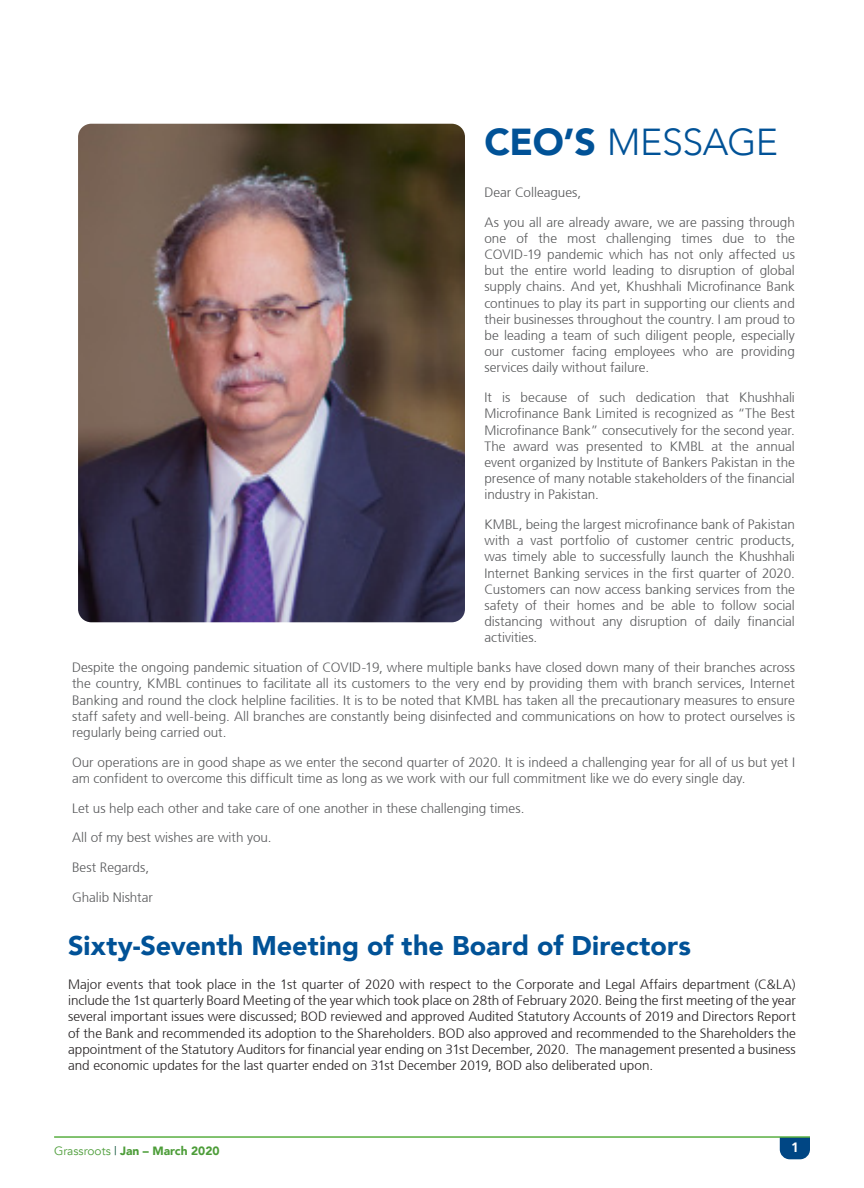
<style>
.page{position:relative;width:864px;height:1188px;background:#fff}
.page>*{position:absolute;margin:0;border:0;box-sizing:border-box;transform-origin:0 0}
.Bodyy{font:300 37.5px "Avenir";letter-spacing:-.01em;color:#015297}
.Bodyy-2{font:900 27px "Avenir";letter-spacing:.005em;color:#015297}
.Bodyy-3{font:300 13.5px/16.2px "Frutiger 45";letter-spacing:-.005em;color:#57585a;text-align:justify}
.Bodyy-4{font:300 13.5px/16.2px "Frutiger 45";color:#231f20;text-align:justify}
.t1{font:700 13.5px "Frutiger 65";color:#fff}
.t2{font:900 12px "Avenir";color:#4d9d39}
.s1{font-weight:900}
.s2{font-weight:400}
.s3{font-weight:400;color:#084e33}
</style>
<div class="page">
<svg style="left:780px;top:1138px;width:30px;height:21px"></svg>
<hr style="left:54px;top:1136px;width:756px;height:2px;background:#59af41">
<img style="left:79px;top:125px;width:385px;height:496px">
<div style="left:72px;top:118px;width:399px;height:510px;border:6px solid #fff;border-radius:16px"></div>
<p class="Bodyy" style="left:484px;top:120px;width:295px"><span class="s1">CEO’S</span> MESSAGE</p>
<p class="Bodyy-3" style="left:484px;top:184px;width:98px">Dear Colleagues,</p>
<p class="Bodyy-3" style="left:484px;top:214px;width:312px">As you all are already aware, we are passing through one of the most challenging times due to the COVID-19 pandemic which has not only affected us but the entire world leading to disruption of global supply chains. And yet, Khushhali Microfinance Bank continues to play its part in supporting our clients and their businesses throughout the country. I am proud to be leading a team of such diligent people, especially our customer facing employees who are providing services daily without failure.</p>
<p class="Bodyy-3" style="left:484px;top:390px;width:312px">It is because of such dedication that Khushhali Microfinance Bank Limited is recognized as “The Best Microfinance Bank” consecutively for the second year.<br>The award was presented to KMBL at the annual event organized by Institute of Bankers Pakistan in the presence of many notable stakeholders of the financial industry in Pakistan.</p>
<p class="Bodyy-3" style="left:484px;top:517px;width:312px">KMBL, being the largest microfinance bank of Pakistan with a vast portfolio of customer centric products, was timely able to successfully launch the Khushhali Internet Banking services in the first quarter of 2020.<br>Customers can now access banking services from the safety of their homes and be able to follow social distancing without any disruption of daily financial activities.</p>
<p class="Bodyy-3" style="left:72px;top:660px;width:724px">Despite the ongoing pandemic situation of COVID-19, where multiple banks have closed down many of their branches across the country, KMBL continues to facilitate all its customers to the very end by providing them with branch services, Internet Banking and round the clock helpline facilities. It is to be noted that KMBL has taken all the precautionary measures to ensure staff safety and well-being. All branches are constantly being disinfected and communications on how to protect ourselves is regularly being carried out.</p>
<p class="Bodyy-3" style="left:72px;top:754px;width:725px">Our operations are in good shape as we enter the second quarter of 2020. It is indeed a challenging year for all of us but yet I am confident to overcome this difficult time as long as we work with our full commitment like we do every single day.</p>
<p class="Bodyy-3" style="left:72px;top:800px;width:454px">Let us help each other and take care of one another in these challenging times.</p>
<p class="Bodyy-3" style="left:72px;top:830px;width:201px">All of my best wishes are with you.</p>
<p class="Bodyy-3" style="left:72px;top:859px;width:79px">Best Regards,</p>
<p class="Bodyy-3" style="left:72px;top:889px;width:83px">Ghalib Nishtar</p>
<p class="Bodyy-2" style="left:68px;top:922px;width:624px">Sixty-Seventh Meeting of the Board of Directors</p>
<p class="Bodyy-4" style="left:68px;top:976px;width:729px">Major events that took place in the 1st quarter of 2020 with respect to the Corporate and Legal Affairs department (C&amp;LA) include the 1st quarterly Board Meeting of the year which took place on 28th of February 2020. Being the first meeting of the year several important issues were discussed; BOD reviewed and approved Audited Statutory Accounts of 2019 and Directors Report of the Bank and recommended its adoption to the Shareholders. BOD also approved and recommended to the Shareholders the appointment of the Statutory Auditors for financial year ending on 31st December, 2020. The management presented a business and economic updates for the last quarter ended on 31st December 2019, BOD also deliberated upon.</p>
<p class="t2" style="left:54px;top:1141px;width:167px"><span class="s2">Grassroots</span> <span class="s3">|</span> Jan – March 2020</p>
<p class="t1" style="left:791px;top:1140px;width:9px">1</p>
</div>
